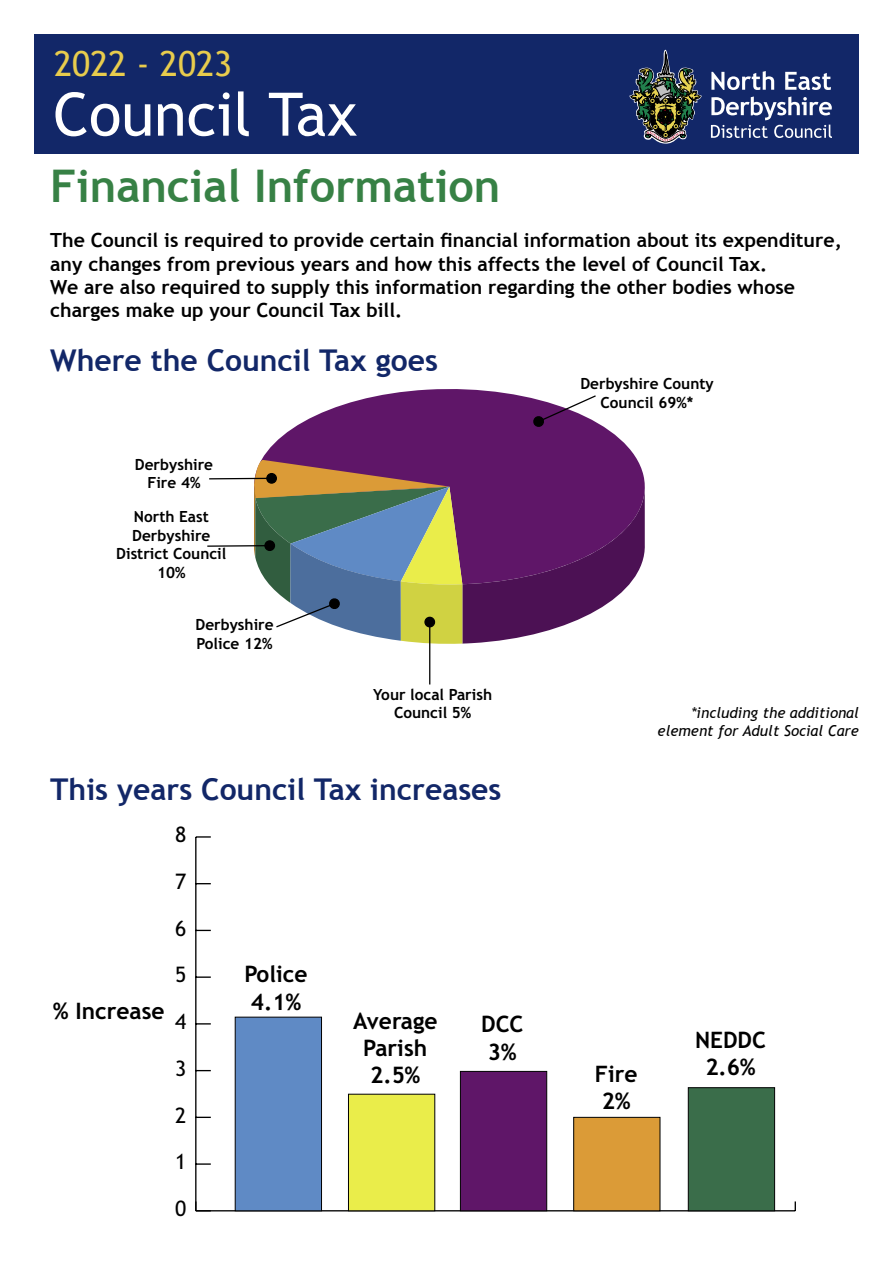
<style>
.page{position:relative;width:893px;height:1263px;background:#fff}
.page>*{position:absolute;margin:0;border:0;box-sizing:border-box;transform-origin:0 0}
.main_header_h1{font:60px "Trebuchet MS";color:#fff}
.header_2{font:700 45px "Trebuchet MS";color:#378145}
.date_on_cover_h3{font:34.5px "Trebuchet MS";color:#e8cc4d}
.sub_header_20pt_h3{font:700 30px "Trebuchet MS";color:#122768}
.t1{font:700 22.65px/27.3px "Trebuchet MS";color:#000;text-align:center}
.t2{font:21.3px "Trebuchet MS";color:#000}
.intro{font:700 19.5px "Trebuchet MS";color:#000}
.t3{font:700 15.45px/18.5px "Trebuchet MS";color:#000;text-align:center}
.t4{font:italic 15px/18px "Trebuchet MS";color:#000;text-align:right}
</style>
<div class="page">
<div style="left:34px;top:34px;width:825px;height:119px;background:#122768"></div>
<svg style="left:711px;top:71px;width:63px;height:19px"></svg>
<svg style="left:785px;top:72px;width:46px;height:18px"></svg>
<svg style="left:711px;top:96px;width:121px;height:42px"></svg>
<svg style="left:629px;top:49px;width:73px;height:95px"></svg>
<svg style="left:261px;top:389px;width:377px;height:71px;fill:#5f1668"></svg>
<hr style="left:429px;top:622px;width:1px;height:62px;background:#000">
<svg style="left:531px;top:394px;width:66px;height:35px"></svg>
<svg style="left:207px;top:460px;width:438px;height:184px"></svg>
<div style="left:267px;top:474px;width:9px;height:9px;background:#000;border-radius:50%"></div>
<div style="left:266px;top:473px;width:11px;height:11px;border:1px solid #000;border-radius:50%"></div>
<hr style="left:196px;top:1210px;width:599px;height:1px;background:#000">
<hr style="left:195px;top:837px;width:1px;height:374px;background:#000">
<svg style="left:196px;top:1163px;width:15px;height:2px"></svg>
<svg style="left:196px;top:1117px;width:15px;height:1px"></svg>
<svg style="left:196px;top:1070px;width:15px;height:1px"></svg>
<svg style="left:196px;top:1023px;width:15px;height:1px"></svg>
<svg style="left:196px;top:976px;width:15px;height:2px"></svg>
<svg style="left:196px;top:930px;width:15px;height:1px"></svg>
<svg style="left:196px;top:883px;width:15px;height:1px"></svg>
<svg style="left:196px;top:836px;width:15px;height:2px"></svg>
<div style="left:688px;top:1087px;width:87px;height:124px;background:#3a6d4a;border:1px solid #000"></div>
<div style="left:573px;top:1117px;width:87px;height:94px;background:#db9b37;border:1px solid #000"></div>
<div style="left:460px;top:1071px;width:87px;height:140px;background:#5f1668;border:1px solid #000"></div>
<div style="left:348px;top:1094px;width:87px;height:117px;background:#eaed4a"></div>
<div style="left:235px;top:1017px;width:87px;height:194px;background:#5f8ac5;border:1px solid #000"></div>
<h3 class="date_on_cover_h3" style="left:54px;top:44px;width:180px">2022 - 2023</h3>
<h1 class="main_header_h1" style="left:53px;top:79px;width:306px">Council Tax</h1>
<h2 class="header_2" style="left:50px;top:158px;width:452px">Financial Information</h2>
<p class="intro" style="left:50px;top:228px;width:793px">The Council is required to provide certain financial information about its expenditure,</p>
<p class="intro" style="left:50px;top:251px;width:719px">any changes from previous years and how this affects the level of Council Tax.</p>
<p class="intro" style="left:50px;top:275px;width:746px">We are also required to supply this information regarding the other bodies whose</p>
<p class="intro" style="left:50px;top:298px;width:354px">charges make up your Council Tax bill.</p>
<h3 class="sub_header_20pt_h3" style="left:50px;top:341px;width:389px">Where the Council Tax goes</h3>
<p class="t3" style="left:580px;top:374px;width:135px">Derbyshire County<br>Council 69%*</p>
<p class="t3" style="left:135px;top:455px;width:80px">Derbyshire<br>Fire 4%</p>
<p class="t3" style="left:116px;top:507px;width:112px">North East<br>Derbyshire<br>District Council<br>10%</p>
<p class="t3" style="left:195px;top:615px;width:80px;text-align:left">Derbyshire<br>Police 12%</p>
<p class="t3" style="left:373px;top:685px;width:120px">Your local Parish<br>Council 5%</p>
<h3 class="sub_header_20pt_h3" style="left:50px;top:771px;width:453px">This years Council Tax increases</h3>
<p class="t2" style="left:175px;top:822px;width:13px">8</p>
<p class="t2" style="left:175px;top:869px;width:13px">7</p>
<p class="t2" style="left:175px;top:915px;width:13px">6</p>
<p class="t1" style="left:53px;top:997px;width:113px">% Increase</p>
<p class="t2" style="left:175px;top:962px;width:13px">5</p>
<p class="t2" style="left:175px;top:1009px;width:13px">4</p>
<p class="t2" style="left:175px;top:1056px;width:13px">3</p>
<p class="t2" style="left:175px;top:1102px;width:13px">2</p>
<p class="t2" style="left:175px;top:1149px;width:13px">1</p>
<p class="t2" style="left:175px;top:1196px;width:13px">0</p>
<p class="t1" style="left:244px;top:961px;width:65px;text-align:left">Police<br>4.1%</p>
<p class="t1" style="left:353px;top:1007px;width:86px">Average<br>Parish<br>2.5%</p>
<p class="t1" style="left:481px;top:1011px;width:44px;text-align:left">DCC<br>3%</p>
<p class="t4" style="left:658px;top:704px;width:203px">*including the additional element for Adult Social Care</p>
<p class="t1" style="left:595px;top:1060px;width:44px">Fire<br>2%</p>
<p class="t1" style="left:695px;top:1026px;width:73px">NEDDC<br>2.6%</p>
</div>
